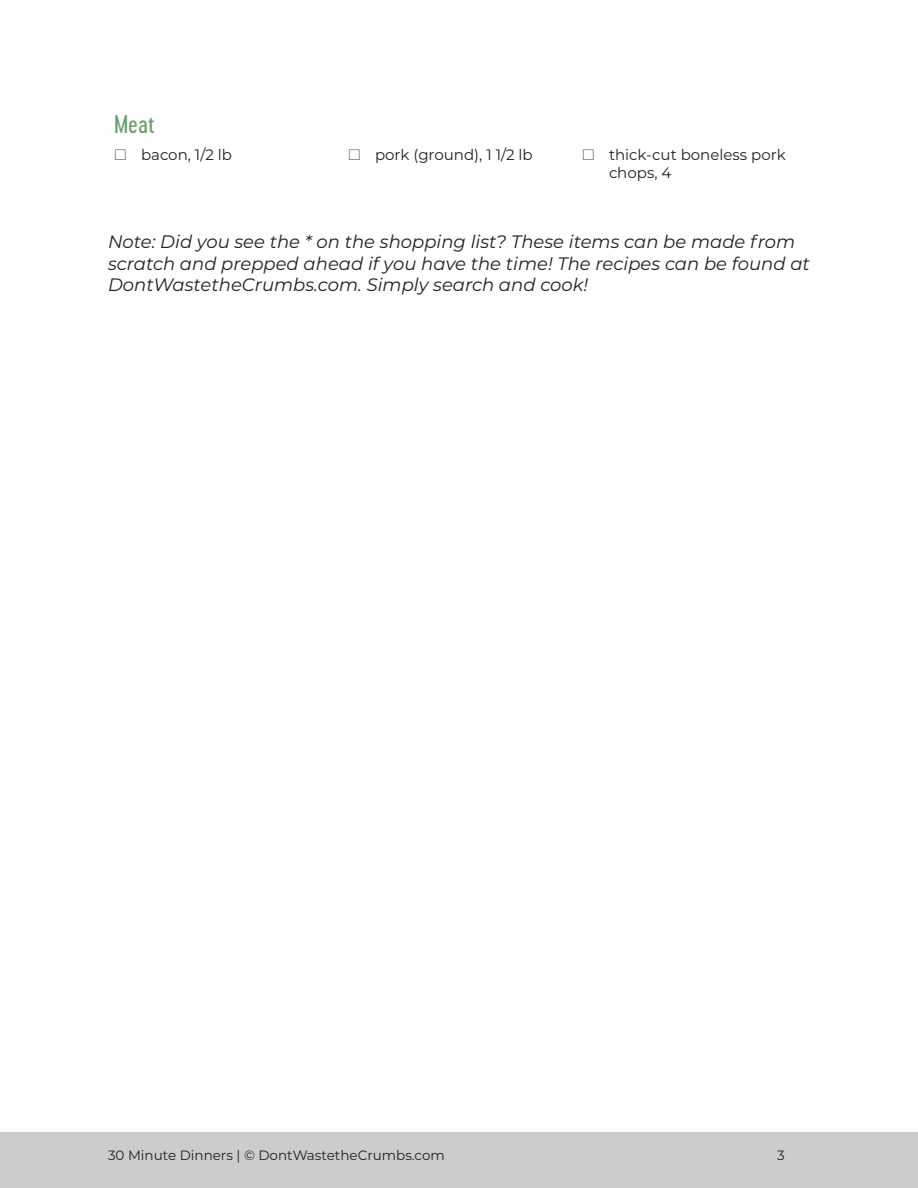
<style>
.page{position:relative;width:918px;height:1188px;background:#fff}
.page>*{position:absolute;margin:0;border:0;box-sizing:border-box;transform-origin:0 0}
.Chart_Heading_2{font:24px "Cervo Neue Regular Neue";color:#64a069}
.Body_Copy{font:italic 18px/21.6px "Montserrat";color:#231f20}
.t1{font:15px/18px "Montserrat";color:#231f20}
.t2{font:13.5px "Montserrat";color:#231f20}
</style>
<div class="page">
<div style="left:0;top:1133px;width:918px;height:55px;background:#ccc"></div>
<p class="Chart_Heading_2" style="left:114px;top:109px;width:42px">Meat</p>
<p class="t1" style="left:141px;top:145px;width:93px">bacon, 1/2 lb</p>
<p class="t1" style="left:375px;top:145px;width:159px">pork (ground), 1 1/2 lb</p>
<p class="t1" style="left:609px;top:145px;width:178px">thick-cut boneless pork chops, 4</p>
<p class="Body_Copy" style="left:108px;top:230px;width:703px">Note: Did you see the * on the shopping list? These items can be made from scratch and prepped ahead if you have the time! The recipes can be found at<br>DontWastetheCrumbs.com. Simply search and cook!</p>
<p class="t2" style="left:108px;top:1146px;width:338px">30 Minute Dinners | © DontWastetheCrumbs.com</p>
<p class="t2" style="left:777px;top:1146px;width:9px">3</p>
</div>
